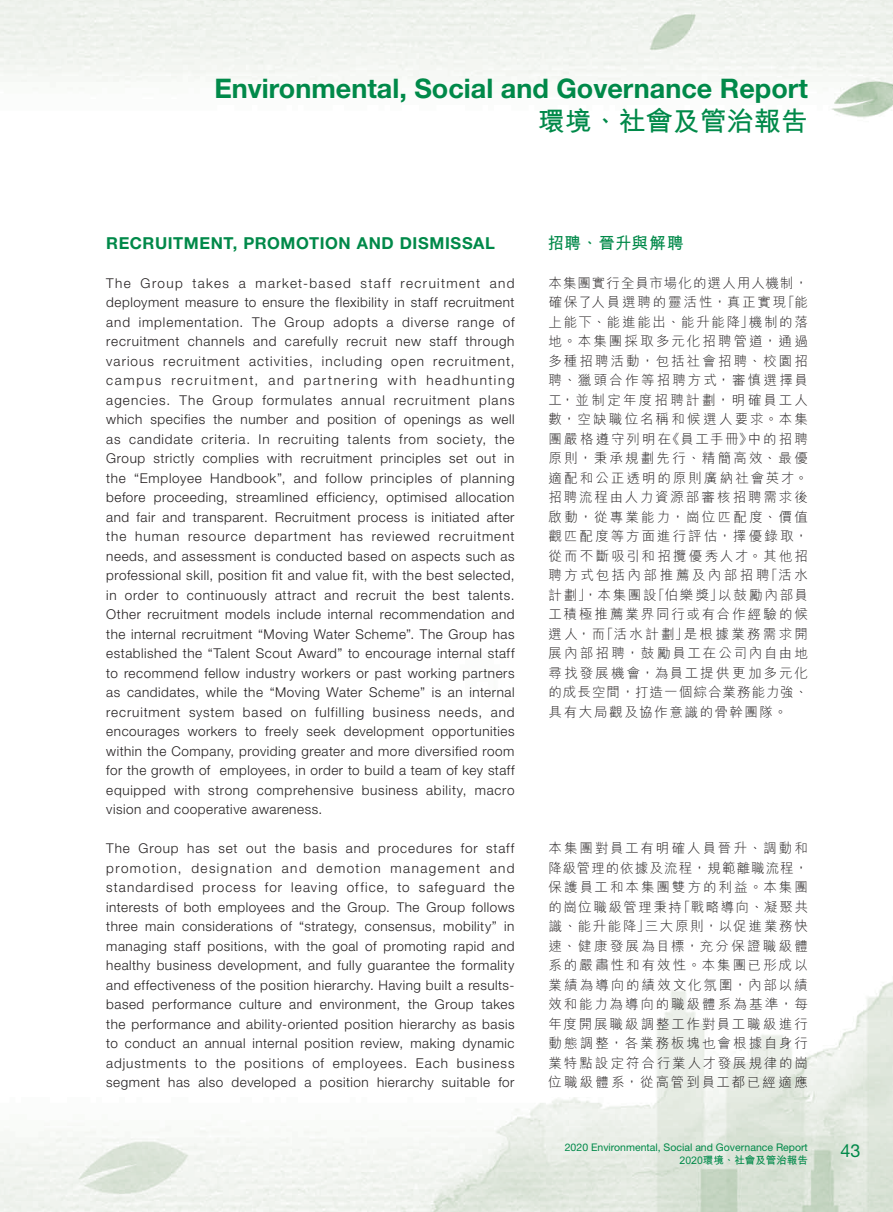
<style>
.page{position:relative;width:893px;height:1212px;background:#fff}
.page>*{position:absolute;margin:0;border:0;box-sizing:border-box;transform-origin:0 0}
.t1{font:700 27px "Helvetica Neue LT Std";color:#008949}
.t2{font:27px "M Hei HK Bold E Ten B5 H";color:#008949}
.t3{font:18px "Helvetica Neue LT Std";color:#008949}
.t4{font:700 16.5px "Helvetica Neue LT Std";letter-spacing:.035em;color:#008949}
.t5{font:16.5px "M Hei HK Bold E Ten B5 H";letter-spacing:.02em;color:#008949}
.t6{font:300 13.5px/19.5px "Helvetica Neue LT Std";letter-spacing:.04em;color:#231f20;text-align:justify}
.t7{font:13.5px/19.5px "M Hei HK Light E Ten B5 H";letter-spacing:.135em;color:#231f20;text-align:justify}
.t8{font:10.5px "Helvetica Neue LT Std";color:#008949}
.t9{font:10.5px "M Hei HK Bold E Ten B5 H";color:#008949}
</style>
<div class="page">
<img style="left:0;top:0;width:893px;height:1212px">
<h1 class="t1" style="left:214px;top:78px;width:595px">Environmental, Social and Governance Report</h1>
<h1 class="t2" style="left:538px;top:111px;width:271px">環境、社會及管治報告</h1>
<p class="t4" style="left:106px;top:236px;width:390px">RECRUITMENT, PROMOTION AND DISMISSAL</p>
<p class="t6" style="left:106px;top:275px;width:410px">The Group takes a market-based staff recruitment and deployment measure to ensure the flexibility in staff recruitment and implementation. The Group adopts a diverse range of recruitment channels and carefully recruit new staff through various recruitment activities, including open recruitment, campus recruitment, and partnering with headhunting agencies. The Group formulates annual recruitment plans which specifies the number and position of openings as well as candidate criteria. In recruiting talents from society, the Group strictly complies with recruitment principles set out in the “Employee Handbook”, and follow principles of planning before proceeding, streamlined efficiency, optimised allocation and fair and transparent. Recruitment process is initiated after the human resource department has reviewed recruitment needs, and assessment is conducted based on aspects such as professional skill, position fit and value fit, with the best selected, in order to continuously attract and recruit the best talents.<br>Other recruitment models include internal recommendation and the internal recruitment “Moving Water Scheme”. The Group has established the “Talent Scout Award” to encourage internal staff to recommend fellow industry workers or past working partners as candidates, while the “Moving Water Scheme” is an internal recruitment system based on fulfilling business needs, and encourages workers to freely seek development opportunities within the Company, providing greater and more diversified room for the growth of employees, in order to build a team of key staff equipped with strong comprehensive business ability, macro vision and cooperative awareness.</p>
<p class="t6" style="left:106px;top:840px;width:410px">The Group has set out the basis and procedures for staff promotion, designation and demotion management and standardised process for leaving office, to safeguard the interests of both employees and the Group. The Group follows three main considerations of “strategy, consensus, mobility” in managing staff positions, with the goal of promoting rapid and healthy business development, and fully guarantee the formality and effectiveness of the position hierarchy. Having built a results&shy;based performance culture and environment, the Group takes the performance and ability-oriented position hierarchy as basis to conduct an annual internal position review, making dynamic adjustments to the positions of employees. Each business segment has also developed a position hierarchy suitable for</p>
<p class="t5" style="left:548px;top:236px;width:138px">招聘、晉升與解聘</p>
<p class="t7" style="left:549px;top:275px;width:261px">本集團實行全員市場化的選人用人機制，確保了人員選聘的靈活性，真正實現「能上能下、能進能出、能升能降」機制的落地。本集團採取多元化招聘管道，通過多種招聘活動，包括社會招聘、校園招聘、獵頭合作等招聘方式，審慎選擇員工，並制定年度招聘計劃，明確員工人數，空缺職位名稱和候選人要求。本集團嚴格遵守列明在《員工手冊》中的招聘原則，秉承規劃先行、精簡高效、最優適配和公正透明的原則廣納社會英才。招聘流程由人力資源部審核招聘需求後啟動，從專業能力，崗位匹配度、價值觀匹配度等方面進行評估，擇優錄取，從而不斷吸引和招攬優秀人才。其他招聘方式包括內部推薦及內部招聘「活水計劃」，本集團設「伯樂獎」以鼓勵內部員工積極推薦業界同行或有合作經驗的候選人，而「活水計劃」是根據業務需求開展內部招聘，鼓勵員工在公司內自由地尋找發展機會，為員工提供更加多元化的成長空間，打造一個綜合業務能力強、具有大局觀及協作意識的骨幹團隊。</p>
<p class="t7" style="left:549px;top:840px;width:261px">本集團對員工有明確人員晉升、調動和降級管理的依據及流程，規範離職流程，保護員工和本集團雙方的利益。本集團的崗位職級管理秉持「戰略導向、凝聚共識、能升能降」三大原則，以促進業務快速、健康發展為目標，充分保證職級體系的嚴肅性和有效性。本集團已形成以業績為導向的績效文化氛圍，內部以績效和能力為導向的職級體系為基準，每年度開展職級調整工作對員工職級進行動態調整，各業務板塊也會根據自身行業特點設定符合行業人才發展規律的崗位職級體系，從高管到員工都已經適應</p>
<p class="t8" style="left:565px;top:1144px;width:245px">2020 Environmental, Social and Governance Report</p>
<p class="t9" style="left:680px;top:1156px;width:130px">2020環境、社會及管治報告</p>
<h2 class="t3" style="left:840px;top:1143px;width:22px">43</h2>
</div>
